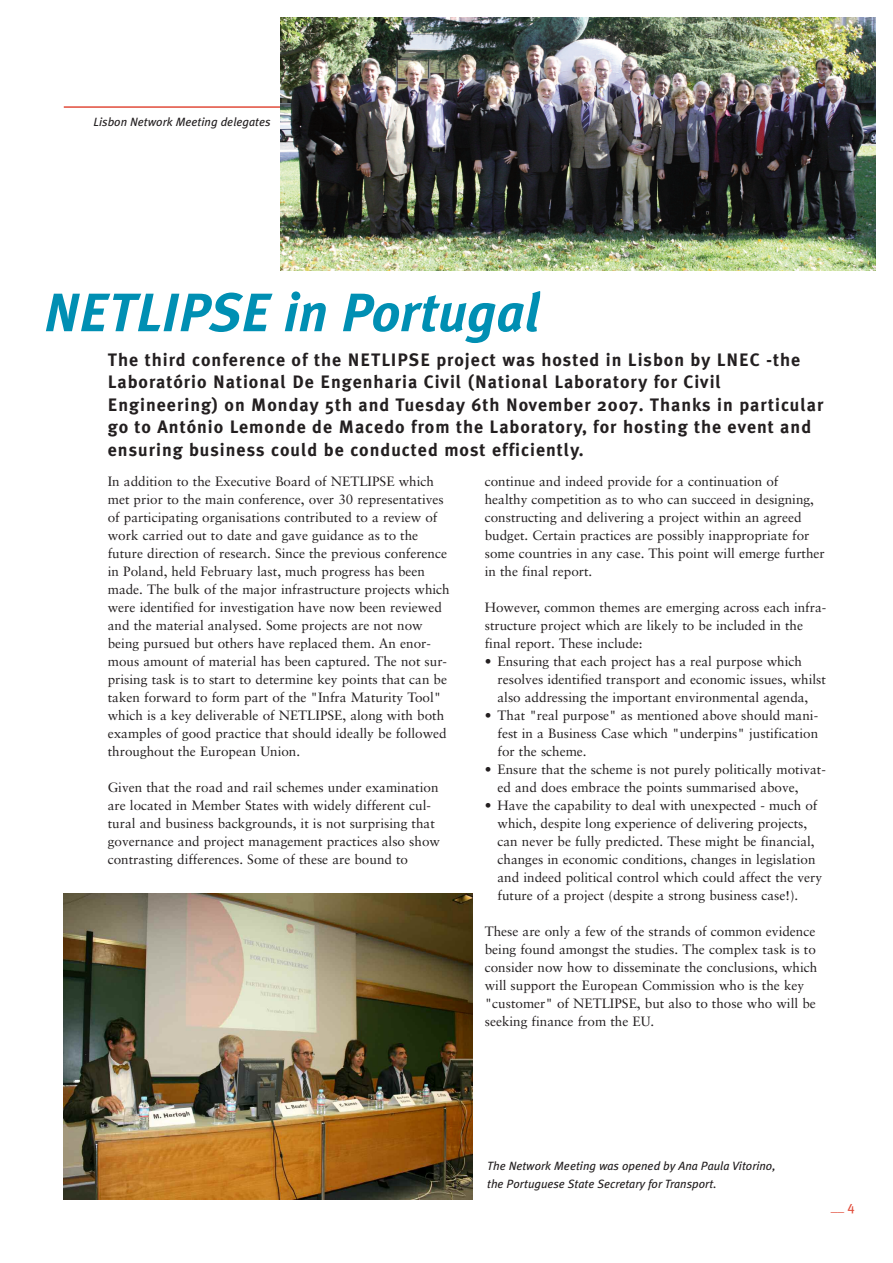
<style>
.page{position:relative;width:893px;height:1263px;background:#fff}
.page>*{position:absolute;margin:0;border:0;box-sizing:border-box;transform-origin:0 0}
.t1{font:italic 700 54px "Meta Plus";color:#008fb3}
.t2{font:700 18px/22.5px "Meta Plus";letter-spacing:.055em;color:#231f20}
.t3{font:13.5px/18px "Sabon";color:#231f20}
.t4{font:13.5px "Meta Plus";color:#e14c3a}
.t5{font:italic 12px/18px "Meta Plus";color:#231f20}
</style>
<div class="page">
<hr style="left:64px;top:106px;width:765px;height:2px;background:#e14c3a">
<img style="left:64px;top:893px;width:408px;height:306px">
<img style="left:281px;top:17px;width:595px;height:253px">
<p class="t5" style="left:94px;top:113px;width:179px">Lisbon Network Meeting delegates</p>
<h1 class="t1" style="left:44px;top:281px;width:499px">NETLIPSE in Portugal</h1>
<p class="t2" style="left:108px;top:348px;width:717px">The third conference of the NETLIPSE project was hosted in Lisbon by LNEC -the Laboratório National De Engenharia Civil (National Laboratory for Civil Engineering) on Monday 5th and Tuesday 6th November 2007. Thanks in particular go to António Lemonde de Macedo from the Laboratory, for hosting the event and ensuring business could be conducted most efficiently.</p>
<p class="t3" style="left:108px;top:473px;width:343px">In addition to the Executive Board of NETLIPSE which met prior to the main conference, over 30 representatives of participating organisations contributed to a review of work carried out to date and gave guidance as to the future direction of research. Since the previous conference in Poland, held February last, much progress has been made. The bulk of the major infrastructure projects which were identified for investigation have now been reviewed and the material analysed. Some projects are not now being pursued but others have replaced them. An enor&shy;mous amount of material has been captured. The not sur&shy;prising task is to start to determine key points that can be taken forward to form part of the "Infra Maturity Tool" which is a key deliverable of NETLIPSE, along with both examples of good practice that should ideally be followed throughout the European Union.</p>
<p class="t3" style="left:108px;top:779px;width:334px">Given that the road and rail schemes under examination are located in Member States with widely different cul&shy;tural and business backgrounds, it is not surprising that governance and project management practices also show contrasting differences. Some of these are bound to</p>
<p class="t3" style="left:485px;top:473px;width:342px">continue and indeed provide for a continuation of<br>healthy competition as to who can succeed in designing, constructing and delivering a project within an agreed budget. Certain practices are possibly inappropriate for some countries in any case. This point will emerge further in the final report.</p>
<p class="t3" style="left:485px;top:599px;width:343px">However, common themes are emerging across each infra&shy;structure project which are likely to be included in the final report. These include:</p>
<p class="t3" style="left:497px;top:653px;width:330px;text-indent:-13px">• Ensuring that each project has a real purpose which resolves identified transport and economic issues, whilst also addressing the important environmental agenda,</p>
<p class="t3" style="left:497px;top:707px;width:322px;text-align:justify;text-indent:-13px">• That "real purpose" as mentioned above should mani&shy;fest in a Business Case which "underpins" justification for the scheme.</p>
<p class="t3" style="left:497px;top:761px;width:330px;text-indent:-13px">• Ensure that the scheme is not purely politically motivat&shy;ed and does embrace the points summarised above,</p>
<p class="t3" style="left:497px;top:797px;width:326px;text-indent:-13px">• Have the capability to deal with unexpected - much of which, despite long experience of delivering projects, can never be fully predicted. These might be financial, changes in economic conditions, changes in legislation and indeed political control which could affect the very future of a project (despite a strong business case!).</p>
<p class="t3" style="left:485px;top:923px;width:334px">These are only a few of the strands of common evidence being found amongst the studies. The complex task is to consider now how to disseminate the conclusions, which will support the European Commission who is the key "customer" of NETLIPSE, but also to those who will be seeking finance from the EU.</p>
<p class="t5" style="left:487px;top:1157px;width:290px">The Network Meeting was opened by Ana Paula Vitorino, the Portuguese State Secretary for Transport.</p>
<p class="t4" style="left:831px;top:1199px;width:26px">__ 4</p>
</div>
